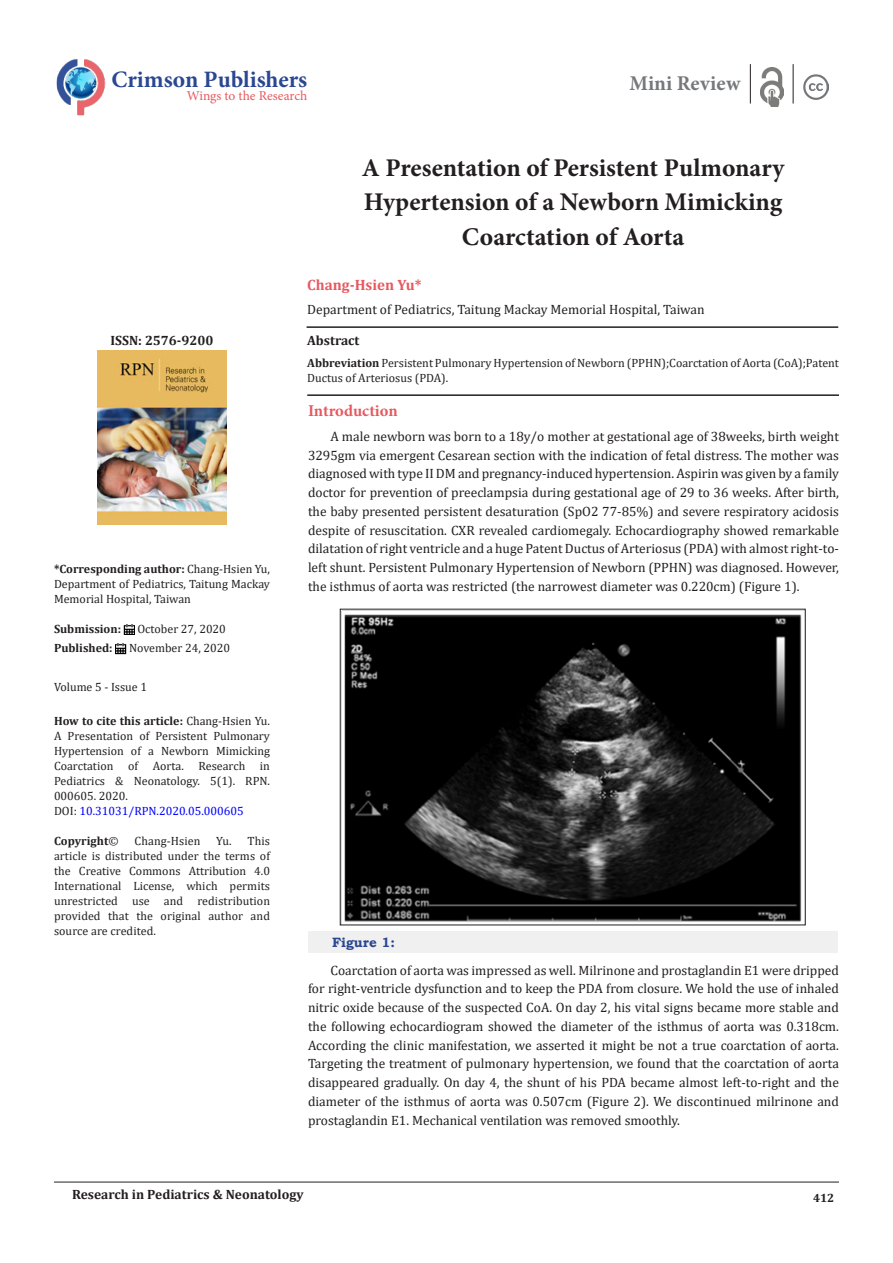
<style>
.page{position:relative;width:893px;height:1263px;background:#fff}
.page>*{position:absolute;margin:0;border:0;box-sizing:border-box;transform-origin:0 0}
.t1{font:700 25.5px/34.5px "Minion Pro";color:#231f20;text-align:center}
.t2{font:700 23.55px "Minion Pro";color:#2a4791}
.t3{font:700 21px "Minion Pro";letter-spacing:.005em;color:#76787b}
.t4{font:700 16.5px "Minion Pro";letter-spacing:-.005em;color:#e65960}
.t5{font:700 15px "Cambria";color:#e65960}
.t6{font:13.5px/18.8px "Cambria";color:#231f20;text-align:justify}
.t7{font:700 13.5px "Cambria";color:#231f20}
.t8{font:13.5px "Minion Pro";color:#e65960}
.t9{font:700 13.5px "Bookman Old Style";color:#2a4791}
.List_Paragraph{font:12px/15px "Cambria";color:#231f20;text-align:justify}
.t10{font:700 12px "Cambria";color:#231f20}
.t11{font:12px "Cambria";color:#00f}
.s1{font-weight:700}
.s2{color:#231f20}
.s3{font-weight:400}
</style>
<div class="page">
<hr style="left:54px;top:1182px;width:785px;height:1px;background:#231f20">
<div style="left:308px;top:931px;width:529px;height:22px;background:#f0f0f0"></div>
<img style="left:344px;top:614px;width:458px;height:309px">
<img style="left:56px;top:59px;width:50px;height:57px">
<hr style="left:750px;top:64px;width:1px;height:40px;background:#231f20">
<img style="left:760px;top:67px;width:23px;height:40px">
<hr style="left:793px;top:64px;width:1px;height:40px;background:#231f20">
<img style="left:803px;top:74px;width:26px;height:26px">
<svg style="left:124px;top:624px;width:11px;height:11px"></svg>
<svg style="left:115px;top:643px;width:11px;height:11px"></svg>
<img style="left:97px;top:351px;width:130px;height:173px">
<hr style="left:307px;top:394px;width:532px;height:2px;background:#231f20">
<hr style="left:307px;top:326px;width:531px;height:2px;background:#231f20">
<p class="t2" style="left:111px;top:63px;width:197px">Crimson Publishers</p>
<p class="t8" style="left:187px;top:87px;width:122px">Wings to the Research</p>
<p class="t3" style="left:629px;top:69px;width:112px">Mini Review</p>
<p class="t7" style="left:110px;top:331px;width:104px">ISSN: 2576-9200</p>
<p class="List_Paragraph" style="left:54px;top:561px;width:218px"><span class="s1">*Corresponding author:</span> Chang-Hsien Yu, Department of Pediatrics, Taitung Mackay Memorial Hospital, Taiwan</p>
<p class="t10" style="left:54px;top:620px;width:69px">Submission:</p>
<p class="List_Paragraph" style="left:137px;top:621px;width:90px">October 27, 2020</p>
<p class="t10" style="left:54px;top:640px;width:60px">Published:</p>
<p class="List_Paragraph" style="left:129px;top:641px;width:103px">November 24, 2020</p>
<p class="List_Paragraph" style="left:54px;top:679px;width:95px">Volume 5 - Issue 1</p>
<p class="List_Paragraph" style="left:54px;top:713px;width:217px"><span class="s1">How to cite this article:</span> Chang-Hsien Yu.<br>A Presentation of Persistent Pulmonary Hypertension of a Newborn Mimicking Coarctation of Aorta. Research in Pediatrics &amp; Neonatology. 5(1). RPN.<br>000605. 2020.</p>
<p class="t11" style="left:54px;top:803px;width:191px"><span class="s2">DOI:</span> 10.31031/RPN.2020.05.000605</p>
<p class="t10" style="left:54px;top:832px;width:66px">Copyright<span class="s3">©</span></p>
<p class="List_Paragraph" style="left:135px;top:833px;width:67px">Chang-Hsien</p>
<p class="List_Paragraph" style="left:54px;top:833px;width:218px;text-indent:162px">Yu. This article is distributed under the terms of the Creative Commons Attribution 4.0<br>International License, which permits unrestricted use and redistribution provided that the original author and source are credited.</p>
<p class="t1" style="left:362px;top:150px;width:424px">A Presentation of Persistent Pulmonary<br>Hypertension of a Newborn Mimicking<br>Coarctation of Aorta</p>
<p class="t5" style="left:307px;top:274px;width:116px">Chang-Hsien Yu*</p>
<p class="t6" style="left:307px;top:300px;width:399px">Department of Pediatrics, Taitung Mackay Memorial Hospital, Taiwan</p>
<p class="t7" style="left:307px;top:331px;width:54px">Abstract</p>
<p class="List_Paragraph" style="left:307px;top:354px;width:533px;line-height:15.8px"><span class="s1">Abbreviation</span> Persistent Pulmonary Hypertension of Newborn (PPHN);Coarctation of Aorta (CoA);Patent<br>Ductus of Arteriosus (PDA).</p>
<p class="t4" style="left:308px;top:399px;width:91px">Introduction</p>
<p class="t6" style="left:308px;top:427px;width:532px;text-indent:22px">A male newborn was born to a 18y/o mother at gestational age of 38weeks, birth weight 3295gm via emergent Cesarean section with the indication of fetal distress. The mother was diagnosed with type II DM and pregnancy-induced hypertension. Aspirin was given by a family doctor for prevention of preeclampsia during gestational age of 29 to 36 weeks. After birth, the baby presented persistent desaturation (SpO2 77-85%) and severe respiratory acidosis despite of resuscitation. CXR revealed cardiomegaly. Echocardiography showed remarkable dilatation of right ventricle and a huge Patent Ductus of Arteriosus (PDA) with almost right-to&shy;left shunt. Persistent Pulmonary Hypertension of Newborn (PPHN) was diagnosed. However, the isthmus of aorta was restricted (the narrowest diameter was 0.220cm) (Figure 1).</p>
<p class="t9" style="left:332px;top:932px;width:64px">Figure 1:</p>
<p class="t6" style="left:308px;top:960px;width:532px;text-indent:22px">Coarctation of aorta was impressed as well. Milrinone and prostaglandin E1 were dripped for right-ventricle dysfunction and to keep the PDA from closure. We hold the use of inhaled nitric oxide because of the suspected CoA. On day 2, his vital signs became more stable and the following echocardiogram showed the diameter of the isthmus of aorta was 0.318cm.<br>According the clinic manifestation, we asserted it might be not a true coarctation of aorta.<br>Targeting the treatment of pulmonary hypertension, we found that the coarctation of aorta disappeared gradually. On day 4, the shunt of his PDA became almost left-to-right and the diameter of the isthmus of aorta was 0.507cm (Figure 2). We discontinued milrinone and prostaglandin E1. Mechanical ventilation was removed smoothly.</p>
<p class="t7" style="left:72px;top:1185px;width:233px">Research in Pediatrics &amp; Neonatology</p>
<p class="t10" style="left:813px;top:1189px;width:23px">412</p>
</div>
